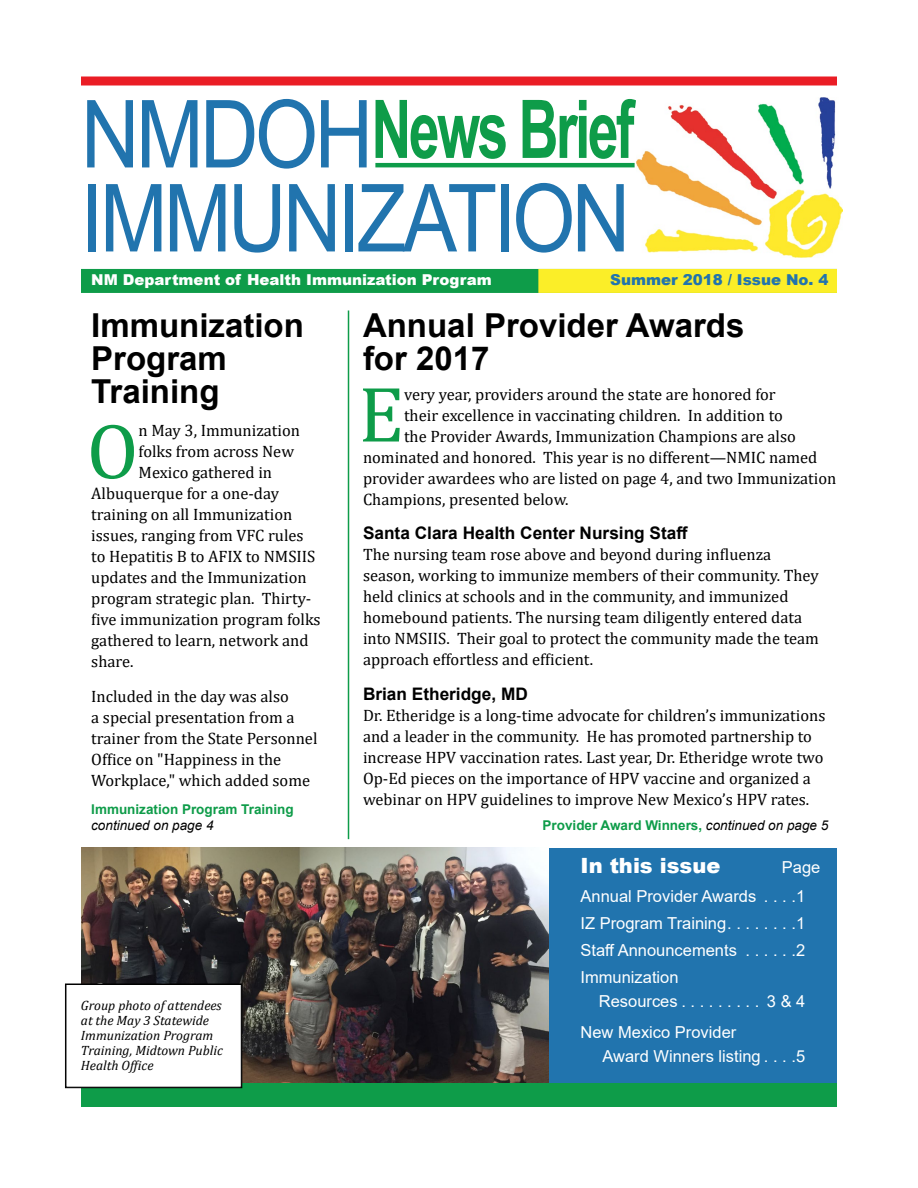
<style>
.page{position:relative;width:918px;height:1188px;background:#fff}
.page>*{position:absolute;margin:0;border:0;box-sizing:border-box;transform-origin:0 0}
.t1{font:94.05px/84px "Arial";letter-spacing:-.045em;color:#2174ae;scale:.86 1}
.t2{font:700 81px "Arial Narrow";letter-spacing:-.04em;color:#0e9c49;scale:.83 1}
.t3{font:79.5px "Cambria";color:#0e9c49}
.t4{font:700 33px/33px "Arial";color:#000}
.t5{font:900 21px "Arial";color:#fff}
.t6{font:700 17.25px "Arial";color:#000}
.t7{font:16.5px/21px "Cambria";color:#000}
.t8{font:16.5px/27.5px "Arial";color:#fff}
.t9{font:900 15px "Arial";color:#fff}
.t10{font:900 15px "Arial";color:#2174ae}
.t11{font:italic 13.5px/15px "Cambria";color:#000}
.t12{font:700 13.5px "Arial";color:#0e9c49}
.t13{font:italic 13.5px "Arial";color:#000}
.s1{font-weight:400;font-style:italic;color:#000}
</style>
<div class="page">
<div style="left:81px;top:76px;width:756px;height:10px;background:#ea1d25"></div>
<img style="left:636px;top:97px;width:206px;height:161px">
<div style="left:81px;top:269px;width:756px;height:24px;background:#0e9c49"></div>
<div style="left:538px;top:269px;width:299px;height:24px;background:#fbee28"></div>
<hr style="left:348px;top:310px;width:1px;height:529px;background:#0e9c49">
<hr style="left:375px;top:163px;width:260px;height:4px;background:#0e9c49">
<div style="left:542px;top:848px;width:295px;height:236px;background:#2174ae"></div>
<img style="left:81px;top:847px;width:468px;height:236px">
<div style="left:81px;top:1083px;width:756px;height:24px;background:#0e9c49"></div>
<svg style="left:65px;top:984px;width:177px;height:104px"></svg>
<div style="left:66px;top:984px;width:175px;height:103px;border:1px solid #000"></div>
<h1 class="t1" style="left:81px;top:92px;width:640px">NMDOH<br>IMMUNIZATION</h1>
<h2 class="t2" style="left:371px;top:68px;width:318px">News Brief</h2>
<p class="t9" style="left:91px;top:269px;width:402px">NM Department of Health Immunization Program</p>
<p class="t10" style="left:610px;top:269px;width:220px">Summer 2018 / Issue No. 4</p>
<h3 class="t4" style="left:91px;top:310px;width:214px">Immunization<br>Program<br>Training</h3>
<h3 class="t3" style="left:87px;top:404px;width:53px">O</h3>
<p class="t7" style="left:139px;top:420px;width:163px">n May 3, Immunization</p>
<h3 class="t4" style="left:363px;top:310px;width:383px">Annual Provider Awards for 2017</h3>
<h3 class="t3" style="left:358px;top:368px;width:47px">E</h3>
<p class="t7" style="left:404px;top:383px;width:373px">very year, providers around the state are honored for</p>
<p class="t7" style="left:404px;top:404px;width:380px">their excellence in vaccinating children. In addition to</p>
<p class="t7" style="left:404px;top:425px;width:393px">the Provider Awards, Immunization Champions are also</p>
<p class="t7" style="left:363px;top:446px;width:456px">nominated and honored. This year is no different—NMIC named</p>
<p class="t7" style="left:363px;top:467px;width:475px">provider awardees who are listed on page 4, and two Immunization</p>
<p class="t7" style="left:363px;top:488px;width:207px">Champions, presented below.</p>
<p class="t6" style="left:363px;top:521px;width:327px">Santa Clara Health Center Nursing Staff</p>
<p class="t7" style="left:363px;top:544px;width:457px">The nursing team rose above and beyond during influenza season, working to immunize members of their community. They held clinics at schools and in the community, and immunized homebound patients. The nursing team diligently entered data into NMSIIS. Their goal to protect the community made the team approach effortless and efficient.</p>
<p class="t6" style="left:363px;top:681px;width:166px">Brian Etheridge, MD</p>
<p class="t7" style="left:363px;top:704px;width:464px">Dr. Etheridge is a long-time advocate for children’s immunizations and a leader in the community. He has promoted partnership to increase HPV vaccination rates. Last year, Dr. Etheridge wrote two Op-Ed pieces on the importance of HPV vaccine and organized a webinar on HPV guidelines to improve New Mexico’s HPV rates.</p>
<p class="t7" style="left:139px;top:441px;width:157px">folks from across New</p>
<p class="t7" style="left:139px;top:462px;width:135px">Mexico gathered in</p>
<p class="t7" style="left:91px;top:483px;width:189px">Albuquerque for a one-day</p>
<p class="t7" style="left:91px;top:504px;width:203px">training on all Immunization</p>
<p class="t7" style="left:91px;top:525px;width:214px">issues, ranging from VFC rules</p>
<p class="t7" style="left:91px;top:546px;width:226px">to Hepatitis B to AFIX to NMSIIS</p>
<p class="t7" style="left:91px;top:567px;width:217px">updates and the Immunization</p>
<p class="t7" style="left:91px;top:588px;width:222px">program strategic plan. Thirty-</p>
<p class="t7" style="left:91px;top:609px;width:231px">five immunization program folks</p>
<p class="t7" style="left:91px;top:630px;width:219px">gathered to learn, network and</p>
<p class="t7" style="left:91px;top:651px;width:44px">share.</p>
<p class="t7" style="left:91px;top:686px;width:228px">Included in the day was also<br>a special presentation from a trainer from the State Personnel<br>Office on "Happiness in the<br>Workplace," which added some</p>
<p class="t12" style="left:91px;top:800px;width:204px">Immunization Program Training</p>
<p class="t13" style="left:91px;top:817px;width:124px">continued on page 4</p>
<p class="t12" style="left:543px;top:816px;width:287px">Provider Award Winners, <span class="s1">continued on page 5</span></p>
<p class="t11" style="left:81px;top:998px;width:143px">Group photo of attendees at the May 3 Statewide<br>Immunization Program<br>Training, Midtown Public<br>Health Office</p>
<p class="t5" style="left:580px;top:851px;width:141px">In this issue</p>
<p class="t8" style="left:581px;top:854px;width:241px;text-indent:201px">Page<br>Annual Provider Awards . . . 1<br>IZ Program Training . . . . . . . 1<br>Staff Announcements . . . . . 2<br>Immunization</p>
<p class="t8" style="left:581px;top:986px;width:226px;line-height:30.8px;text-indent:18px">Resources . . . . . . . . . 3 &amp; 4<br>New Mexico Provider</p>
<p class="t8" style="left:603px;top:1043px;width:204px">Award Winners listing . . . 5</p>
</div>
